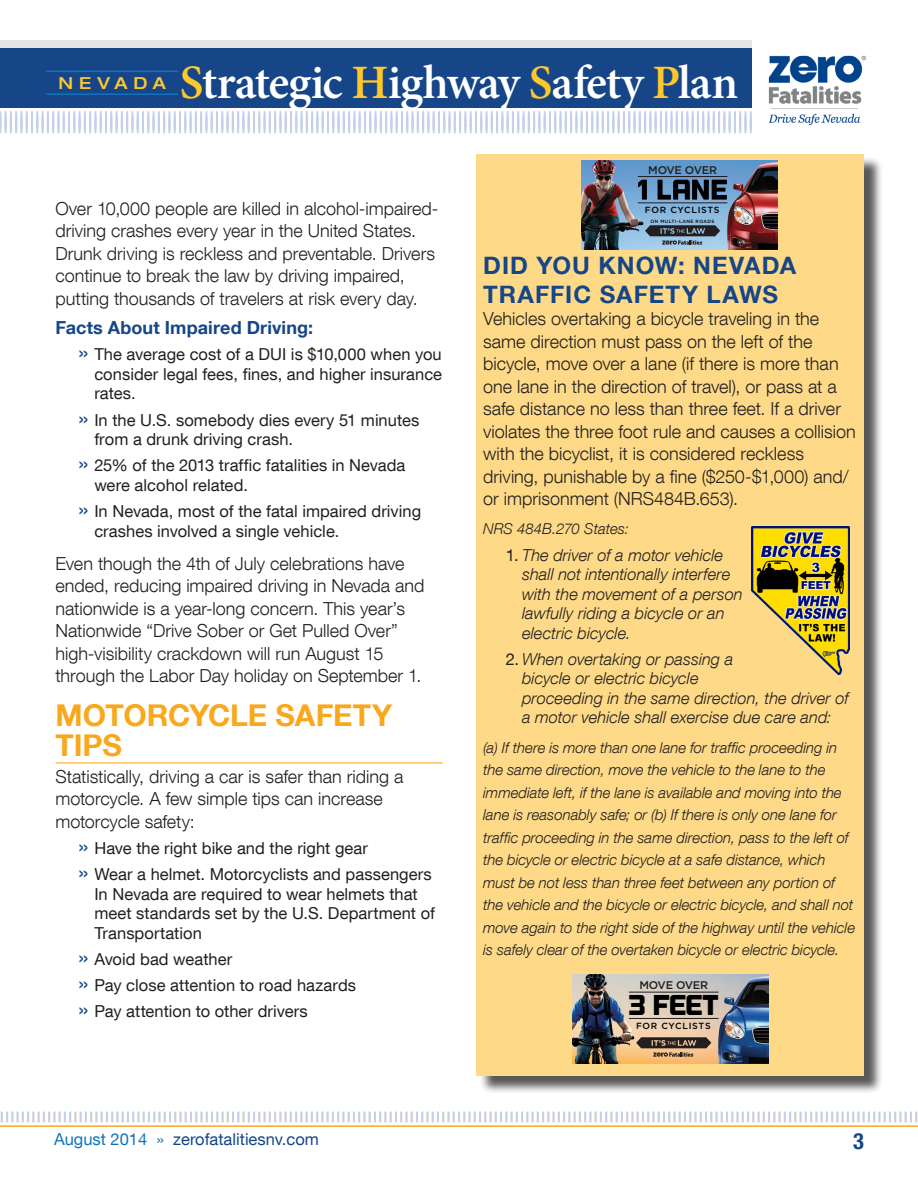
<style>
.page{position:relative;width:918px;height:1188px;background:#fff}
.page>*{position:absolute;margin:0;border:0;box-sizing:border-box;transform-origin:0 0}
.t1{font:600 48px "Minion Pro";letter-spacing:-.025em;color:#fff}
.Heading_1{font:700 30px/30px "Helvetica Neue LT Com";letter-spacing:-.005em;color:#f9a71b}
.t2{font:28.5px "Outage";color:#000}
.Heading_2{font:700 24px/28.8px "Helvetica Neue LT Com";letter-spacing:.04em;color:#164687}
.t3{font:700 condensed 22.5px "Helvetica Neue LT Com";color:#164687}
.Body{font:300 18px/22.5px "Helvetica Neue LT Com";color:#231f20}
.Body-2{font:700 18px "Helvetica Neue LT Com";letter-spacing:.005em;color:#164687}
.t4{font:16.5px/19.5px "Helvetica Neue LT Com";color:#231f20}
.t5{font:italic 300 16.5px/19.5px "Helvetica Neue LT Com";letter-spacing:.005em;color:#231f20}
.t6{font:16.5px "Helvetica Neue LT Com";color:#164687}
.t7{font:500 expanded 16.5px "Helvetica Neue LT Com";letter-spacing:.35em;color:#fec82d}
.Body-3{font:italic 300 15px/22.5px "Helvetica Neue LT Com";letter-spacing:-.005em;color:#231f20}
.t8{font:500 11.1px "Gotham";letter-spacing:-.02em;color:#231f20}
.t9{font:500 9px "Gotham";letter-spacing:.075em;color:#000}
.t10{font:500 4.65px "Gotham";letter-spacing:.08em;color:#000}
.s1{color:#fec82d}
.s2{font-size:22.5px;color:#164687}
.s3{font-weight:400;font-style:normal}
.s4{color:#1074bc}
</style>
<div class="page">
<svg style="left:0;top:1111px;width:918px;height:11px"></svg>
<hr style="left:0;top:1125px;width:918px;height:2px;background:#f9a71b">
<div style="left:0;top:40px;width:752px;height:8px;background:#e6e5e5"></div>
<div style="left:0;top:48px;width:752px;height:60px;background:#164687"></div>
<hr style="left:46px;top:93px;width:132px;height:2px;background:#1074bc">
<svg style="left:0;top:111px;width:752px;height:22px"></svg>
<hr style="left:46px;top:71px;width:132px;height:1px;background:#1074bc">
<img style="left:768px;top:55px;width:99px;height:70px">
<hr style="left:55px;top:762px;width:388px;height:1px;background:#f9a71b">
<div style="left:479px;top:156px;width:404px;height:938px;background:#231f20;opacity:.75"></div>
<div style="left:476px;top:154px;width:388px;height:922px;background:#feda88"></div>
<img style="left:752px;top:527px;width:98px;height:148px">
<img style="left:573px;top:975px;width:195px;height:89px">
<hr style="left:629px;top:992px;width:89px;height:1px;background:#231f20">
<hr style="left:629px;top:1018px;width:89px;height:1px;background:#231f20">
<svg style="left:636px;top:1037px;width:75px;height:20px"></svg>
<img style="left:582px;top:161px;width:195px;height:89px">
<svg style="left:638px;top:180px;width:9px;height:20px"></svg>
<svg style="left:658px;top:180px;width:69px;height:20px"></svg>
<hr style="left:638px;top:176px;width:89px;height:1px;background:#231f20">
<hr style="left:638px;top:203px;width:89px;height:1px;background:#231f20">
<svg style="left:645px;top:225px;width:75px;height:20px"></svg>
<p class="t7" style="left:59px;top:73px;width:109px">NEVADA</p>
<h1 class="t1" style="left:180px;top:49px;width:560px"><span class="s1">S</span>trategic <span class="s1">H</span>ighway <span class="s1">S</span>afety <span class="s1">P</span>lan</h1>
<p class="t8" style="left:648px;top:163px;width:70px">MOVE OVER</p>
<p class="Body" style="left:55px;top:197px;width:384px">Over 10,000 people are killed in alcohol-impaired&shy;driving crashes every year in the United States.<br>Drunk driving is reckless and preventable. Drivers continue to break the law by driving impaired, putting thousands of travelers at risk every day.</p>
<p class="Body-2" style="left:55px;top:316px;width:259px">Facts About Impaired Driving:</p>
<p class="t4" style="left:94px;top:344px;width:349px;text-align:justify;text-indent:-16px"><span class="s2">»</span> The average cost of a DUI is $10,000 when you consider legal fees, fines, and higher insurance rates.</p>
<p class="t4" style="left:94px;top:410px;width:326px;text-indent:-16px"><span class="s2">»</span> In the U.S. somebody dies every 51 minutes from a drunk driving crash.</p>
<p class="t4" style="left:94px;top:455px;width:313px;text-indent:-16px"><span class="s2">»</span> 25% of the 2013 traffic fatalities in Nevada were alcohol related.</p>
<p class="t4" style="left:94px;top:501px;width:328px;text-indent:-16px"><span class="s2">»</span> In Nevada, most of the fatal impaired driving crashes involved a single vehicle.</p>
<p class="Body" style="left:55px;top:552px;width:371px">Even though the 4th of July celebrations have ended, reducing impaired driving in Nevada and nationwide is a year-long concern. This year’s Nationwide “Drive Sober or Get Pulled Over” high-visibility crackdown will run August 15 through the Labor Day holiday on September 1.</p>
<p class="Heading_1" style="left:55px;top:699px;width:338px">MOTORCYCLE SAFETY<br>TIPS</p>
<p class="Body" style="left:55px;top:765px;width:349px">Statistically, driving a car is safer than riding a motorcycle. A few simple tips can increase motorcycle safety:</p>
<p class="t4" style="left:78px;top:838px;width:291px"><span class="s2">»</span> Have the right bike and the right gear</p>
<p class="t4" style="left:94px;top:864px;width:342px;text-indent:-16px"><span class="s2">»</span> Wear a helmet. Motorcyclists and passengers In Nevada are required to wear helmets that meet standards set by the U.S. Department of Transportation</p>
<p class="t4" style="left:78px;top:949px;width:156px"><span class="s2">»</span> Avoid bad weather</p>
<p class="t4" style="left:78px;top:975px;width:279px"><span class="s2">»</span> Pay close attention to road hazards</p>
<p class="t4" style="left:78px;top:1001px;width:231px"><span class="s2">»</span> Pay attention to other drivers</p>
<p class="t9" style="left:645px;top:205px;width:76px">FOR CYCLISTS</p>
<p class="t10" style="left:650px;top:219px;width:66px">ON MULTI-LANE ROADS</p>
<p class="Heading_2" style="left:483px;top:250px;width:315px">DID YOU KNOW: NEVADA<br>TRAFFIC SAFETY LAWS</p>
<p class="Body" style="left:483px;top:307px;width:374px">Vehicles overtaking a bicycle traveling in the same direction must pass on the left of the bicycle, move over a lane (if there is more than one lane in the direction of travel), or pass at a safe distance no less than three feet. If a driver violates the three foot rule and causes a collision with the bicyclist, it is considered reckless driving, punishable by a fine ($250-$1,000) and/ or imprisonment (NRS484B.653).</p>
<p class="Body-3" style="left:483px;top:517px;width:147px">NRS 484B.270 States:</p>
<p class="t5" style="left:522px;top:545px;width:222px;text-indent:-16px"><span class="s3">1.</span> The driver of a motor vehicle shall not intentionally interfere with the movement of a person lawfully riding a bicycle or an electric bicycle.</p>
<p class="t5" style="left:522px;top:649px;width:328px;text-indent:-16px"><span class="s3">2.</span> When overtaking or passing a<br>bicycle or electric bicycle<br>proceeding in the same direction, the driver of a motor vehicle shall exercise due care and:</p>
<p class="Body-3" style="left:483px;top:736px;width:373px">(a) If there is more than one lane for traffic proceeding in the same direction, move the vehicle to the lane to the immediate left, if the lane is available and moving into the lane is reasonably safe; or (b) If there is only one lane for traffic proceeding in the same direction, pass to the left of the bicycle or electric bicycle at a safe distance, which must be not less than three feet between any portion of the vehicle and the bicycle or electric bicycle, and shall not move again to the right side of the highway until the vehicle is safely clear of the overtaken bicycle or electric bicycle.</p>
<p class="t8" style="left:639px;top:979px;width:70px">MOVE OVER</p>
<h3 class="t2" style="left:627px;top:989px;width:94px">3 FEET</h3>
<p class="t9" style="left:636px;top:1020px;width:76px">FOR CYCLISTS</p>
<p class="t6" style="left:54px;top:1129px;width:266px"><span class="s4">August 2014 »</span> zerofatalitiesnv.com</p>
<p class="t3" style="left:853px;top:1128px;width:12px">3</p>
</div>
